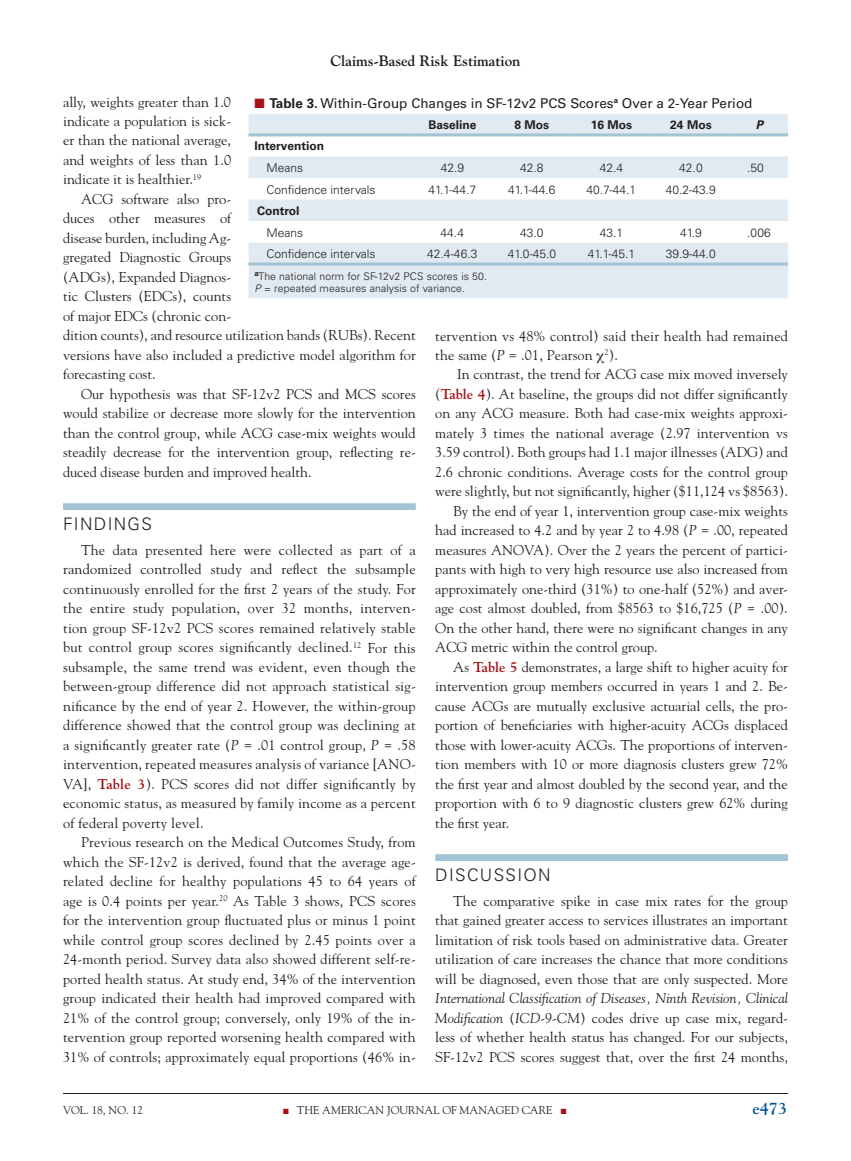
<style>
.page{position:relative;width:851px;height:1161px;background:#fff}
.page>*{position:absolute;margin:0;border:0;box-sizing:border-box;transform-origin:0 0}
.t1{font:300 17.25px "Univers";letter-spacing:.075em;color:#231f20}
.t2{font:700 16.5px "Goudy";color:#00578f}
.t3{font:700 15px "Goudy";color:#231f20}
.t4{font:14.25px/19.5px "Goudy";color:#231f20;text-align:justify}
.t5{font:13.5px "Univers";color:#231f20}
.t6{font:300 12px "Univers";color:#231f20}
.t7{font:700 12px "Univers";color:#231f20}
.t8{font:italic 700 12px "Univers";color:#231f20}
.t9{font:11.25px "Goudy";color:#231f20}
.t10{font:300 10.5px/12px "Univers";letter-spacing:.01em;color:#231f20}
.t11{font:7.5px "Zapf Dingbats";color:#a61216}
.s1{color:#a61216}
.s2{font-weight:700}
.s3{font-style:italic}
.s4{font-weight:700;color:#a61216}
</style>
<div class="page">
<hr style="left:63px;top:1093px;width:725px;height:1px;background:#231f20">
<div style="left:63px;top:503px;width:353px;height:7px;background:#a1c3d3"></div>
<div style="left:435px;top:854px;width:353px;height:7px;background:#a1c3d3"></div>
<svg style="left:248px;top:114px;width:540px;height:184px;fill:#e0eaf0"></svg>
<hr style="left:248px;top:133px;width:164px;height:3px;background:#a1c3d3">
<hr style="left:412px;top:133px;width:80px;height:3px;background:#a1c3d3">
<hr style="left:492px;top:133px;width:79px;height:3px;background:#a1c3d3">
<hr style="left:571px;top:133px;width:80px;height:3px;background:#a1c3d3">
<hr style="left:651px;top:133px;width:79px;height:3px;background:#a1c3d3">
<hr style="left:730px;top:133px;width:58px;height:3px;background:#a1c3d3">
<hr style="left:248px;top:263px;width:164px;height:3px;background:#a1c3d3">
<hr style="left:412px;top:263px;width:80px;height:3px;background:#a1c3d3">
<hr style="left:492px;top:263px;width:79px;height:3px;background:#a1c3d3">
<hr style="left:571px;top:263px;width:80px;height:3px;background:#a1c3d3">
<hr style="left:651px;top:263px;width:79px;height:3px;background:#a1c3d3">
<hr style="left:730px;top:263px;width:58px;height:3px;background:#a1c3d3">
<p class="t4" style="left:63px;top:92px;width:170px">ally, weights greater than 1.0 indicate a population is sick&shy;er than the national average, and weights of less than 1.0 indicate it is healthier.<sup>19</sup></p>
<p class="t4" style="left:63px;top:189px;width:170px;text-indent:18px">ACG software also pro&shy;duces other measures of disease burden, including Ag&shy;gregated Diagnostic Groups (ADGs), Expanded Diagnos&shy;tic Clusters (EDC</p>
<p class="t4" style="left:172px;top:287px;width:60px">s), counts</p>
<p class="t3" style="left:330px;top:51px;width:192px">Claims-Based Risk Estimation</p>
<p class="t5" style="left:254px;top:95px;width:499px"><span class="s1">■</span> <span class="s2">Table 3.</span> Within-Group Changes in SF-12v2 PCS Scores<sup>a</sup> Over a 2-Year Period</p>
<p class="t7" style="left:428px;top:118px;width:50px">Baseline</p>
<p class="t7" style="left:514px;top:118px;width:36px">8 Mos</p>
<p class="t7" style="left:590px;top:118px;width:43px">16 Mos</p>
<p class="t7" style="left:670px;top:118px;width:43px">24 Mos</p>
<p class="t8" style="left:755px;top:118px;width:9px">P</p>
<p class="t7" style="left:254px;top:139px;width:71px">Intervention</p>
<p class="t6" style="left:266px;top:161px;width:38px">Means</p>
<p class="t6" style="left:440px;top:161px;width:25px">42.9</p>
<p class="t6" style="left:520px;top:161px;width:25px">42.8</p>
<p class="t6" style="left:599px;top:161px;width:25px">42.4</p>
<p class="t6" style="left:679px;top:161px;width:25px">42.0</p>
<p class="t6" style="left:747px;top:161px;width:18px">.50</p>
<p class="t6" style="left:266px;top:182px;width:110px">Confidence intervals</p>
<p class="t6" style="left:428px;top:182px;width:49px">41.1-44.7</p>
<p class="t6" style="left:508px;top:182px;width:49px">41.1-44.6</p>
<p class="t6" style="left:586px;top:182px;width:51px">40.7-44.1</p>
<p class="t6" style="left:666px;top:182px;width:52px">40.2-43.9</p>
<p class="t7" style="left:257px;top:203px;width:44px">Control</p>
<p class="t6" style="left:266px;top:225px;width:38px">Means</p>
<p class="t6" style="left:440px;top:225px;width:25px">44.4</p>
<p class="t6" style="left:520px;top:225px;width:25px">43.0</p>
<p class="t6" style="left:599px;top:225px;width:25px">43.1</p>
<p class="t6" style="left:680px;top:225px;width:23px">41.9</p>
<p class="t6" style="left:747px;top:225px;width:25px">.006</p>
<p class="t6" style="left:266px;top:247px;width:110px">Confidence intervals</p>
<p class="t6" style="left:427px;top:247px;width:52px">42.4-46.3</p>
<p class="t6" style="left:507px;top:247px;width:50px">41.0-45.0</p>
<p class="t6" style="left:587px;top:247px;width:49px">41.1-45.1</p>
<p class="t6" style="left:666px;top:247px;width:52px">39.9-44.0</p>
<p class="t10" style="left:254px;top:270px;width:234px"><sup>a</sup>The national norm for SF-12v2 PCS scores is 50.<br><span class="s3">P</span> = repeated measures analysis of variance.</p>
<p class="t4" style="left:63px;top:306px;width:354px;text-align:left;text-indent:80px">s (chronic con-<br>dition counts), and resource utilization bands (RUBs). Recent versions have also included a predictive model algorithm for forecasting cost.</p>
<p class="t4" style="left:63px;top:384px;width:354px;text-indent:18px">Our hypothesis was that SF-12v2 PCS and MCS scores would stabilize or decrease more slowly for the intervention than the control group, while ACG case-mix weights would steadily decrease for the intervention group, reflecting re&shy;duced disease burden and improved health.</p>
<p class="t1" style="left:63px;top:513px;width:90px">FINDINGS</p>
<p class="t4" style="left:63px;top:540px;width:354px;text-indent:18px">The data presented here were collected as part of a randomized controlled study and reflect the subsample continuously enrolled for the first 2 years of the study. For the entire study population, over 32 months, interven&shy;tion group SF-12v2 PCS scores remained relatively stable but control group scores significantly declined.<sup>12</sup> For this subsample, the same trend was evident, even though the between-group difference did not approach statistical sig&shy;nificance by the end of year 2. However, the within-group difference showed that the control group was declining at a significantly greater rate (<span class="s3">P</span> = .01 control group, <span class="s3">P</span> = .58 intervention, repeated measures analysis of variance [ANO-VA], <span class="s4">Table 3</span>). PCS scores did not differ significantly by economic status, as measured by family income as a percent of federal poverty level.</p>
<p class="t4" style="left:63px;top:833px;width:354px;text-indent:18px">Previous research on the Medical Outcomes Study, from which the SF-12v2 is derived, found that the average age&shy;related decline for healthy populations 45 to 64 years of age is 0.4 points per year.<sup>20</sup> As Table 3 shows, PCS scores for the intervention group fluctuated plus or minus 1 point while control group scores declined by 2.45 points over a 24-month period. Survey data also showed different self-re&shy;ported health status. At study end, 34% of the intervention group indicated their health had improved compared with 21% of the control group; conversely, only 19% of the in&shy;tervention group reported worsening health compared with 31% of controls; approximately equal proportions (46% in-</p>
<p class="t4" style="left:63px;top:306px;width:62px">of major EDC</p>
<p class="t4" style="left:435px;top:326px;width:354px">tervention vs 48% control) said their health had remained the same (<span class="s3">P</span> = .01, Pearson <sup>2</sup>).</p>
<p class="t4" style="left:457px;top:365px;width:332px">In contrast, the trend for ACG case mix moved inversely</p>
<p class="t4" style="left:435px;top:384px;width:354px">(<span class="s4">Table 4</span>). At baseline, the groups did not differ significantly</p>
<p class="t4" style="left:435px;top:404px;width:354px">on any ACG measure. Both had case-mix weights approxi-</p>
<p class="t4" style="left:435px;top:423px;width:354px">mately 3 times the national average (2.97 intervention vs</p>
<p class="t4" style="left:435px;top:443px;width:354px">3.59 control). Both groups had 1.1 major illnesses (ADG) and</p>
<p class="t4" style="left:435px;top:462px;width:354px">2.6 chronic conditions. Average costs for the control group</p>
<p class="t4" style="left:435px;top:482px;width:354px">were slightly, but not significantly, higher ($11,124 vs $8563).</p>
<p class="t4" style="left:453px;top:501px;width:336px">By the end of year 1, intervention group case-mix weights</p>
<p class="t4" style="left:435px;top:521px;width:354px">had increased to 4.2 and by year 2 to 4.98 (<span class="s3">P</span> = .00, repeated</p>
<p class="t4" style="left:435px;top:540px;width:354px">measures ANOVA). Over the 2 years the percent of partici-</p>
<p class="t4" style="left:435px;top:560px;width:354px">pants with high to very high resource use also increased from</p>
<p class="t4" style="left:435px;top:579px;width:354px">approximately one-third (31%) to one-half (52%) and aver-</p>
<p class="t4" style="left:435px;top:599px;width:354px">age cost almost doubled, from $8563 to $16,725 (<span class="s3">P</span> = .00).</p>
<p class="t4" style="left:435px;top:618px;width:354px">On the other hand, there were no significant changes in any</p>
<p class="t4" style="left:435px;top:638px;width:224px">ACG metric within the control group.</p>
<p class="t4" style="left:453px;top:657px;width:336px">As <span class="s4">Table 5</span> demonstrates, a large shift to higher acuity for</p>
<p class="t4" style="left:435px;top:677px;width:354px">intervention group members occurred in years 1 and 2. Be-</p>
<p class="t4" style="left:435px;top:696px;width:354px">cause ACGs are mutually exclusive actuarial cells, the pro-</p>
<p class="t4" style="left:435px;top:716px;width:354px">portion of beneficiaries with higher-acuity ACGs displaced</p>
<p class="t4" style="left:435px;top:735px;width:354px">those with lower-acuity ACGs. The proportions of interven-</p>
<p class="t4" style="left:435px;top:755px;width:354px">tion members with 10 or more diagnosis clusters grew 72%</p>
<p class="t4" style="left:435px;top:774px;width:354px">the first year and almost doubled by the second year, and the</p>
<p class="t4" style="left:435px;top:794px;width:354px">proportion with 6 to 9 diagnostic clusters grew 62% during</p>
<p class="t4" style="left:435px;top:813px;width:75px">the first year.</p>
<p class="t1" style="left:435px;top:864px;width:117px">DISCUSSION</p>
<p class="t4" style="left:435px;top:891px;width:354px;text-indent:18px">The comparative spike in case mix rates for the group that gained greater access to services illustrates an important limitation of risk tools based on administrative data. Greater utilization of care increases the chance that more conditions will be diagnosed, even those that are only suspected. More</p>
<p class="t4" style="left:435px;top:989px;width:354px"><span class="s3">International Classification of Diseases, Ninth Revision, Clinical Modification</span> (<span class="s3">ICD-9-CM</span>) codes drive up case mix, regard&shy;less of whether health status has changed. For our subjects, SF-12v2 PCS scores suggest that, over the first 24 months,</p>
<p class="t9" style="left:63px;top:1103px;width:81px">VOL. 18, NO. 12</p>
<p class="t9" style="left:283px;top:1103px;width:57px"><span class="s1">■</span> THE AMER</p>
<p class="t9" style="left:355px;top:1103px;width:192px">ICAN JOURNAL OF MANAGED CARE</p>
<p class="t11" style="left:560px;top:1108px;width:7px">■</p>
<p class="t2" style="left:752px;top:1098px;width:36px">e473</p>
</div>
